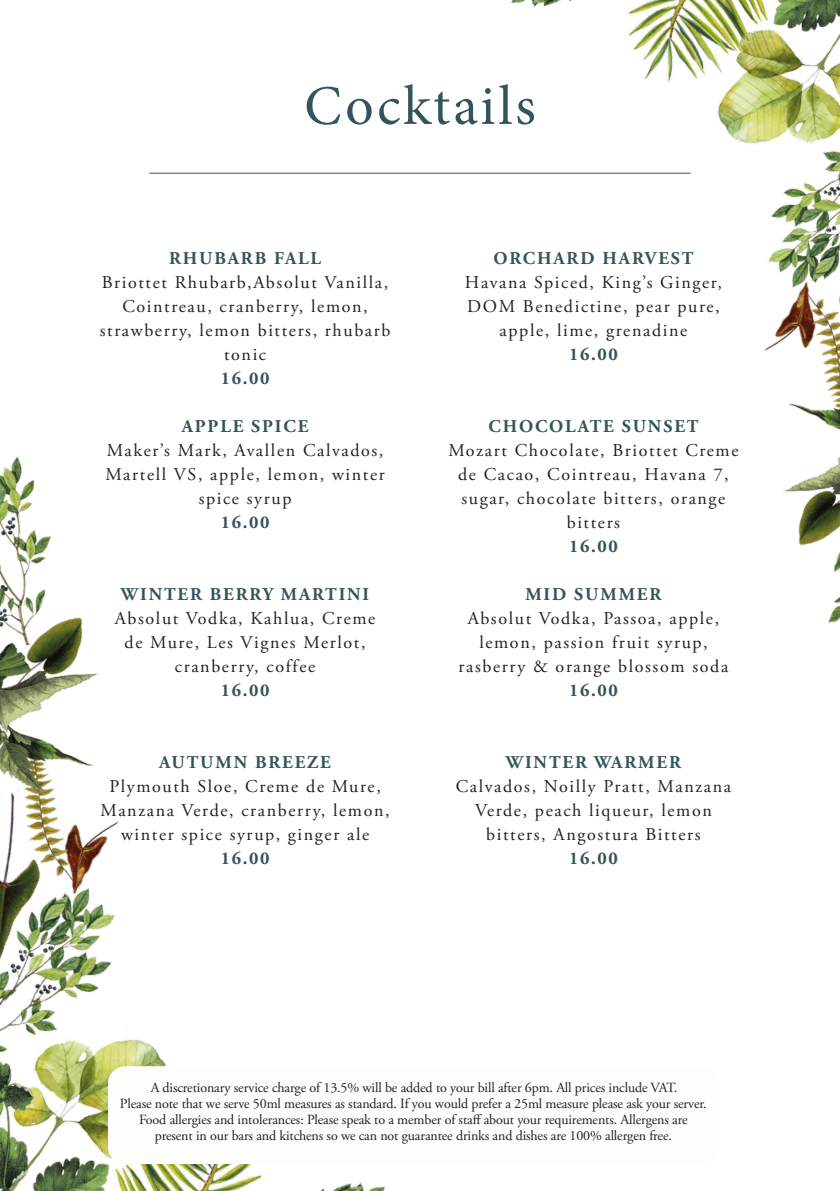
<style>
.page{position:relative;width:840px;height:1191px;background:#fff}
.page>*{position:absolute;margin:0;border:0;box-sizing:border-box;transform-origin:0 0}
.t1{font:56px "Minion Pro";letter-spacing:.05em;color:#34545b}
.t2{font:18px/24px "Adobe Garamond Pro";letter-spacing:.09em;color:#231f20;text-align:center}
.Subheader{font:700 18px "Adobe Garamond Pro";letter-spacing:.105em;color:#34545b}
.t3{font:14px/16px "Adobe Garamond Pro";letter-spacing:-.01em;color:#231f20;text-align:center}
</style>
<div class="page">
<img style="left:0;top:0;width:839px;height:1191px">
<hr style="left:149px;top:173px;width:541px;height:1px;background:#34545b">
<div style="left:108px;top:1066px;width:611px;height:98px;background:#fdfdfa;border-radius:17px"></div>
<p class="t1" style="left:304px;top:68px;width:233px">Cocktails</p>
<p class="Subheader" style="left:169px;top:247px;width:153px">RHUBARB FALL</p>
<p class="t2" style="left:102px;top:271px;width:288px">Briottet Rhubarb,Absolut Vanilla,</p>
<p class="t2" style="left:122px;top:295px;width:247px">Cointreau, cranberry, lemon,</p>
<p class="t2" style="left:100px;top:319px;width:292px">strawberry, lemon bitters, rhubarb tonic</p>
<p class="Subheader" style="left:221px;top:367px;width:50px">16.00</p>
<p class="Subheader" style="left:182px;top:415px;width:128px">APPLE SPICE</p>
<p class="t2" style="left:105px;top:439px;width:281px">Maker’s Mark, Avallen Calvados,<br>Martell VS, apple, lemon, winter spice syrup</p>
<p class="Subheader" style="left:221px;top:511px;width:50px">16.00</p>
<p class="Subheader" style="left:121px;top:583px;width:250px">WINTER BERRY MARTINI</p>
<p class="t2" style="left:115px;top:607px;width:262px">Absolut Vodka, Kahlua, Creme de Mure, Les Vignes Merlot, cranberry, coffee</p>
<p class="Subheader" style="left:221px;top:679px;width:50px">16.00</p>
<p class="Subheader" style="left:159px;top:751px;width:173px">AUTUMN BREEZE</p>
<p class="t2" style="left:100px;top:775px;width:290px">Plymouth Sloe, Creme de Mure,<br>Manzana Verde, cranberry, lemon, winter spice syrup, ginger ale</p>
<p class="Subheader" style="left:221px;top:847px;width:50px">16.00</p>
<p class="Subheader" style="left:493px;top:247px;width:201px">ORCHARD HARVEST</p>
<p class="t2" style="left:464px;top:271px;width:258px">Havana Spiced, King’s Ginger,<br>DOM Benedictine, pear pure, apple, lime, grenadine</p>
<p class="Subheader" style="left:568px;top:343px;width:50px">16.00</p>
<p class="Subheader" style="left:488px;top:415px;width:211px">CHOCOLATE SUNSET</p>
<p class="t2" style="left:448px;top:439px;width:291px">Mozart Chocolate, Briottet Creme de Cacao, Cointreau, Havana 7, sugar, chocolate bitters, orange bitters</p>
<p class="Subheader" style="left:568px;top:535px;width:50px">16.00</p>
<p class="Subheader" style="left:525px;top:583px;width:137px">MID SUMMER</p>
<p class="t2" style="left:458px;top:607px;width:271px">Absolut Vodka, Passoa, apple, lemon, passion fruit syrup, rasberry &amp; orange blossom soda</p>
<p class="Subheader" style="left:568px;top:679px;width:50px">16.00</p>
<p class="Subheader" style="left:505px;top:751px;width:176px">WINTER WARMER</p>
<p class="t2" style="left:455px;top:775px;width:277px">Calvados, Noilly Pratt, Manzana<br>Verde, peach liqueur, lemon bitters, Angostura Bitters</p>
<p class="Subheader" style="left:568px;top:847px;width:50px">16.00</p>
<p class="t3" style="left:120px;top:1080px;width:588px">A discretionary service charge of 13.5% will be added to your bill after 6pm. All prices include VAT.<br>Please note that we serve 50ml measures as standard. If you would prefer a 25ml measure please ask your server.<br>Food allergies and intolerances: Please speak to a member of staff about your requirements. Allergens are present in our bars and kitchens so we can not guarantee drinks and dishes are 100% allergen free.</p>
</div>
